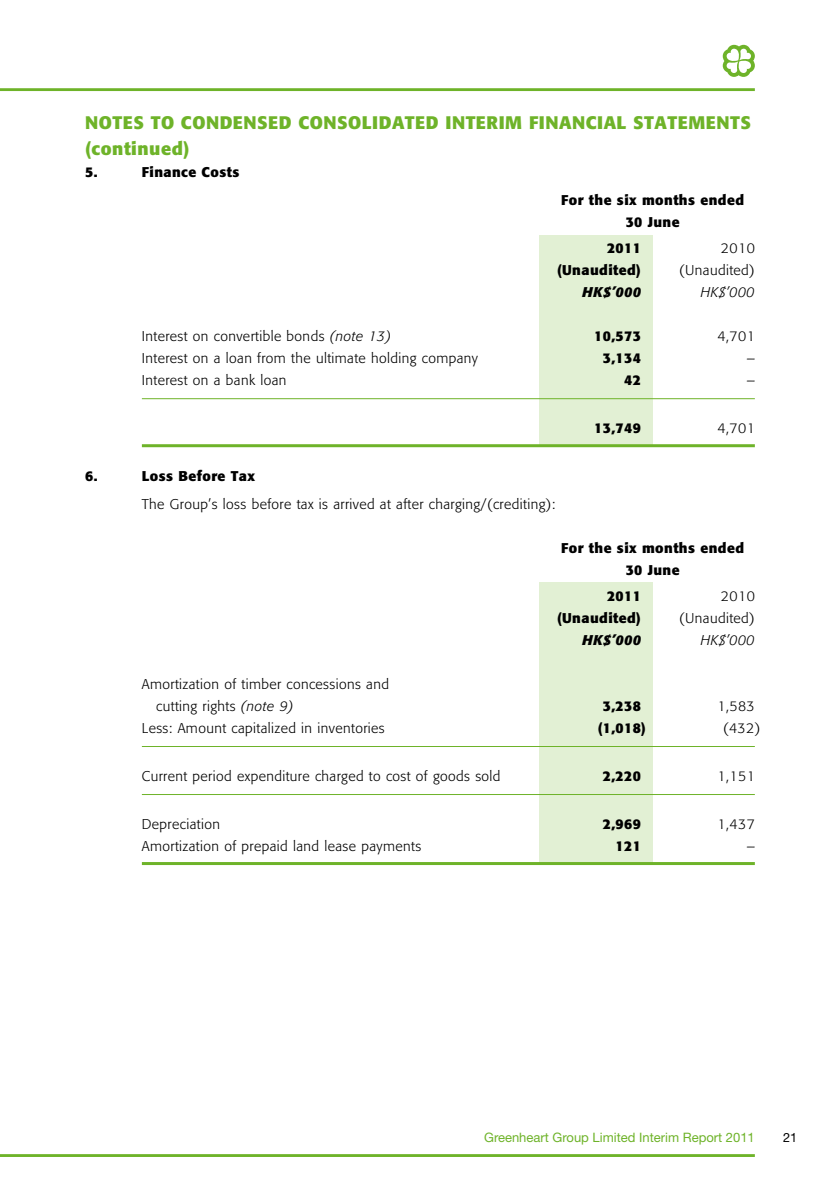
<style>
.page{position:relative;width:840px;height:1191px;background:#fff}
.page>*{position:absolute;margin:0;border:0;box-sizing:border-box;transform-origin:0 0}
.t1{font:700 18px/26px "Formata";letter-spacing:.03em;color:#6eb329}
.t2{font:300 14px/22px "Formata";letter-spacing:.03em;color:#000}
.t3{font:700 14px/22px "Formata";letter-spacing:.03em;color:#000;text-align:center}
.t4{font:italic 700 14px "Formata";letter-spacing:.03em;color:#000}
.t5{font:italic 300 14px "Formata";letter-spacing:.03em;color:#000}
.t6{font:13px "Helvetica Neue LT Std";color:#6eb329}
.t7{font:12.8px "Helvetica Neue LT Std";color:#000}
.s1{font-style:italic}
</style>
<div class="page">
<hr style="left:0;top:1154px;width:754px;height:3px;background:#6eb329">
<svg style="left:722px;top:45px;width:32px;height:32px"></svg>
<hr style="left:0;top:88px;width:754px;height:3px;background:#6eb329">
<div style="left:539px;top:235px;width:113px;height:211px;background:#e2f0d4"></div>
<hr style="left:142px;top:398px;width:612px;height:1px;background:#6eb329">
<hr style="left:142px;top:444px;width:612px;height:3px;background:#6eb329">
<div style="left:539px;top:583px;width:113px;height:281px;background:#e2f0d4"></div>
<hr style="left:142px;top:746px;width:612px;height:1px;background:#6eb329">
<hr style="left:142px;top:794px;width:612px;height:1px;background:#6eb329">
<hr style="left:142px;top:862px;width:612px;height:3px;background:#6eb329">
<p class="t1" style="left:85px;top:109px;width:667px">NOTES TO CONDENSED CONSOLIDATED INTERIM FINANCIAL STATEMENTS (continued)</p>
<p class="t3" style="left:85px;top:161px;width:14px">5.</p>
<p class="t3" style="left:142px;top:161px;width:99px">Finance Costs</p>
<p class="t3" style="left:561px;top:189px;width:184px">For the six months ended<br>30 June</p>
<p class="t3" style="left:606px;top:237px;width:35px">2011</p>
<p class="t2" style="left:720px;top:237px;width:35px">2010</p>
<p class="t3" style="left:557px;top:259px;width:85px">(Unaudited)</p>
<p class="t2" style="left:678px;top:259px;width:77px">(Unaudited)</p>
<p class="t4" style="left:581px;top:283px;width:60px">HK$’000</p>
<p class="t5" style="left:700px;top:284px;width:56px">HK$’000</p>
<p class="t2" style="left:142px;top:325px;width:251px">Interest on convertible bonds <span class="s1">(note 13)</span></p>
<p class="t3" style="left:594px;top:325px;width:48px">10,573</p>
<p class="t2" style="left:717px;top:325px;width:39px">4,701</p>
<p class="t2" style="left:142px;top:347px;width:337px">Interest on a loan from the ultimate holding company</p>
<p class="t3" style="left:602px;top:347px;width:40px">3,134</p>
<p class="t2" style="left:746px;top:347px;width:10px">–</p>
<p class="t2" style="left:142px;top:369px;width:146px">Interest on a bank loan</p>
<p class="t3" style="left:623px;top:369px;width:18px">42</p>
<p class="t2" style="left:746px;top:369px;width:10px">–</p>
<p class="t3" style="left:594px;top:417px;width:48px">13,749</p>
<p class="t2" style="left:717px;top:417px;width:39px">4,701</p>
<p class="t3" style="left:85px;top:465px;width:14px">6.</p>
<p class="t3" style="left:142px;top:465px;width:114px">Loss Before Tax</p>
<p class="t2" style="left:142px;top:493px;width:414px">The Group’s loss before tax is arrived at after charging/(crediting):</p>
<p class="t3" style="left:561px;top:537px;width:184px">For the six months ended<br>30 June</p>
<p class="t3" style="left:606px;top:585px;width:35px">2011</p>
<p class="t2" style="left:720px;top:585px;width:35px">2010</p>
<p class="t3" style="left:557px;top:607px;width:85px">(Unaudited)</p>
<p class="t2" style="left:678px;top:607px;width:77px">(Unaudited)</p>
<p class="t4" style="left:581px;top:631px;width:60px">HK$’000</p>
<p class="t5" style="left:700px;top:631px;width:56px">HK$’000</p>
<p class="t2" style="left:156px;top:673px;width:234px;text-indent:-14px">Amortization of timber concessions and cutting rights <span class="s1">(note 9)</span></p>
<p class="t3" style="left:602px;top:695px;width:40px">3,238</p>
<p class="t2" style="left:717px;top:695px;width:39px">1,583</p>
<p class="t2" style="left:142px;top:717px;width:244px">Less: Amount capitalized in inventories</p>
<p class="t3" style="left:597px;top:717px;width:50px">(1,018)</p>
<p class="t2" style="left:722px;top:717px;width:39px">(432)</p>
<p class="t2" style="left:142px;top:765px;width:360px">Current period expenditure charged to cost of goods sold</p>
<p class="t3" style="left:602px;top:765px;width:40px">2,220</p>
<p class="t2" style="left:717px;top:765px;width:39px">1,151</p>
<p class="t2" style="left:142px;top:813px;width:79px">Depreciation</p>
<p class="t3" style="left:602px;top:813px;width:40px">2,969</p>
<p class="t2" style="left:717px;top:813px;width:39px">1,437</p>
<p class="t2" style="left:142px;top:835px;width:281px">Amortization of prepaid land lease payments</p>
<p class="t3" style="left:615px;top:835px;width:27px">121</p>
<p class="t2" style="left:746px;top:835px;width:10px">–</p>
<p class="t6" style="left:484px;top:1130px;width:272px">Greenheart Group Limited Interim Report 2011</p>
<p class="t7" style="left:782px;top:1130px;width:16px">21</p>
</div>
